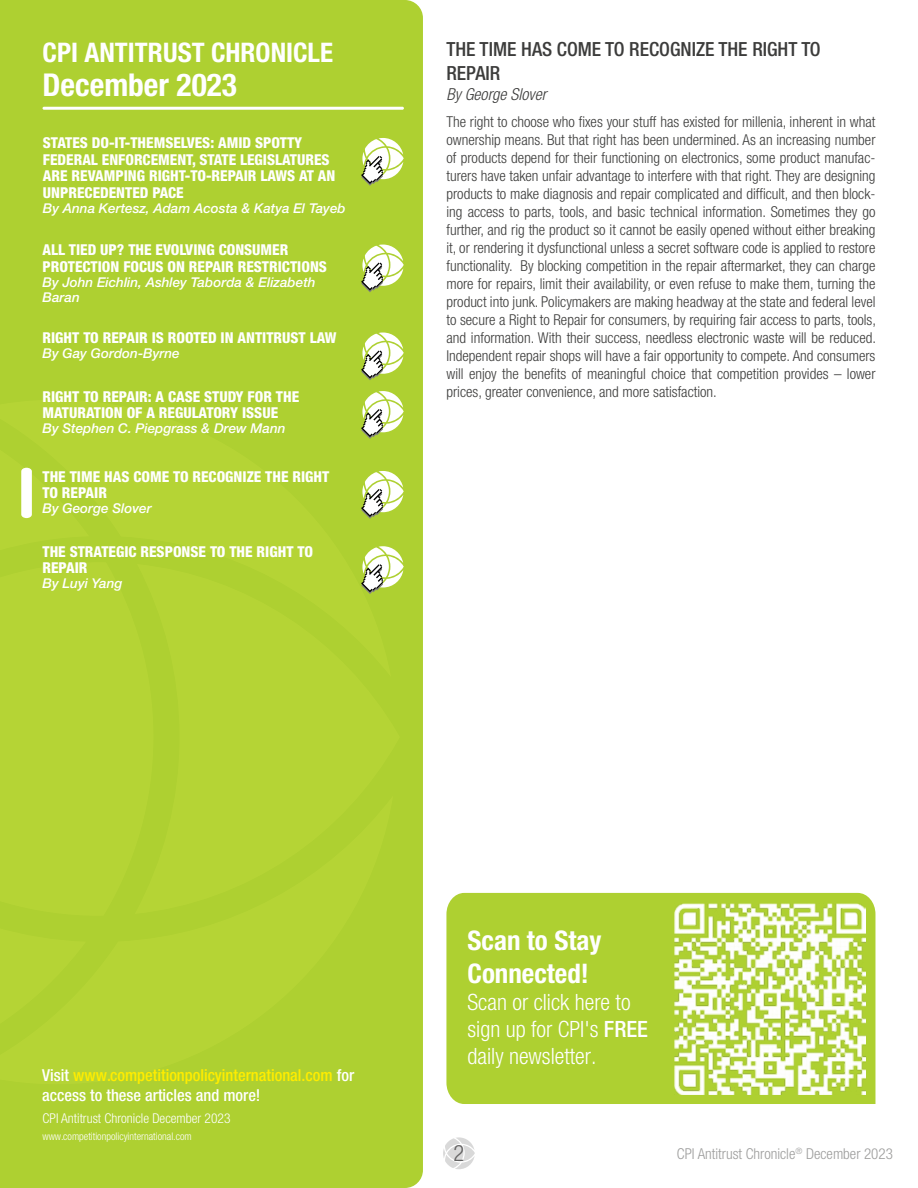
<style>
.page{position:relative;width:918px;height:1188px;background:#fff}
.page>*{position:absolute;margin:0;border:0;box-sizing:border-box;transform-origin:0 0}
.t1{font:700 condensed 31.5px "Helvetica Neue LT Std";color:#fff}
.t2{font:700 condensed 27px/32.4px "Helvetica Neue LT Std";color:#fff}
.t3{font:300 condensed 22.5px/27px "Helvetica Neue LT Std";color:#fff}
.t4{font:300 condensed 22.5px "Helvetica Neue LT Std";color:#646363}
.t5{font:500 condensed 19.5px/23.4px "Helvetica Neue LT Std";color:#3c3c3b}
.t6{font:500 condensed 16.5px/19.8px "Helvetica Neue LT Std";color:#ffed00}
.t7{font:italic 300 condensed 16.5px "Helvetica Neue LT Std";color:#3c3c3b}
.t8{font:300 condensed 15px/18px "Helvetica Neue LT Std";color:#3c3c3b;text-align:justify}
.t9{font:800 condensed 15px/16.5px "Helvetica Neue LT Std";color:#fff}
.t10{font:300 condensed 15px "Helvetica Neue LT Std";color:#9d9d9c}
.t11{font:italic 500 13.5px/15px "Helvetica Neue LT Std";color:#fff}
.t12{font:300 condensed 13.5px "Helvetica Neue LT Std";color:#fff}
.t13{font:300 condensed 10.5px "Helvetica Neue LT Std";color:#fff}
.s1{color:#fff}
.s2{font-weight:500}
</style>
<div class="page">
<svg style="left:443px;top:1137px;width:32px;height:32px"></svg>
<div style="left:446px;top:893px;width:429px;height:211px;background:#aed031"></div>
<div style="left:0;top:0;width:423px;height:1188px;background:#aed031"></div>
<div style="left:0;top:677px;width:135px;height:119px;background:#b5d435"></div>
<div style="left:0;top:796px;width:393px;height:288px;background:#b5d435"></div>
<div style="left:0;top:400px;width:391px;height:277px;background:#b5d435"></div>
<div style="left:135px;top:564px;width:265px;height:350px;background:#b5d435"></div>
<div style="left:0;top:769px;width:86px;height:291px;background:#b5d435"></div>
<hr style="left:43px;top:107px;width:361px;height:3px;background:#fff;border-radius:2px">
<img style="left:674px;top:904px;width:192px;height:191px">
<div style="left:0;top:419px;width:89px;height:294px;background:#b5d435"></div>
<svg style="left:361px;top:138px;width:43px;height:48px"></svg>
<svg style="left:361px;top:391px;width:43px;height:48px"></svg>
<svg style="left:361px;top:471px;width:43px;height:48px"></svg>
<svg style="left:361px;top:546px;width:43px;height:48px"></svg>
<svg style="left:361px;top:333px;width:43px;height:47px"></svg>
<svg style="left:361px;top:245px;width:43px;height:47px"></svg>
<h2 class="t2" style="left:43px;top:36px;width:292px">CPI ANTITRUST CHRONICLE</h2>
<h1 class="t1" style="left:43px;top:66px;width:196px">December 2023</h1>
<p class="t9" style="left:43px;top:134px;width:294px">STATES DO-IT-THEMSELVES: AMID SPOTTY FEDERAL ENFORCEMENT, STATE LEGISLATURES ARE REVAMPING RIGHT-TO-REPAIR LAWS AT AN UNPRECEDENTED PACE</p>
<p class="t11" style="left:43px;top:200px;width:304px">By Anna Kertesz, Adam Acosta &amp; Katya El Tayeb</p>
<p class="t9" style="left:43px;top:241px;width:286px">ALL TIED UP? THE EVOLVING CONSUMER<br>PROTECTION FOCUS ON REPAIR RESTRICTIONS</p>
<p class="t11" style="left:43px;top:274px;width:275px">By John Eichlin, Ashley Taborda &amp; Elizabeth<br>Baran</p>
<p class="t9" style="left:43px;top:329px;width:295px">RIGHT TO REPAIR IS ROOTED IN ANTITRUST LAW</p>
<p class="t11" style="left:43px;top:346px;width:139px">By Gay Gordon-Byrne</p>
<p class="t9" style="left:43px;top:388px;width:258px">RIGHT TO REPAIR: A CASE STUDY FOR THE<br>MATURATION OF A REGULATORY ISSUE</p>
<p class="t11" style="left:43px;top:421px;width:245px">By Stephen C. Piepgrass &amp; Drew Mann</p>
<p class="t9" style="left:43px;top:468px;width:288px">THE TIME HAS COME TO RECOGNIZE THE RIGHT<br>TO REPAIR</p>
<p class="t11" style="left:43px;top:501px;width:111px">By George Slover</p>
<p class="t9" style="left:43px;top:543px;width:272px">THE STRATEGIC RESPONSE TO THE RIGHT TO<br>REPAIR</p>
<p class="t11" style="left:43px;top:576px;width:82px">By Luyi Yang</p>
<h3 class="t5" style="left:446px;top:38px;width:376px">THE TIME HAS COME TO RECOGNIZE THE RIGHT TO<br>REPAIR</h3>
<p class="t7" style="left:446px;top:84px;width:101px">By George Slover</p>
<p class="t8" style="left:446px;top:112px;width:431px">The right to choose who fixes your stuff has existed for millenia, inherent in what ownership means. But that right has been undermined. As an increasing number of products depend for their functioning on electronics, some product manufac&shy;turers have taken unfair advantage to interfere with that right. They are designing products to make diagnosis and repair complicated and difficult, and then block&shy;ing access to parts, tools, and basic technical information. Sometimes they go further, and rig the product so it cannot be easily opened without either breaking it, or rendering it dysfunctional unless a secret software code is applied to restore functionality. By blocking competition in the repair aftermarket, they can charge more for repairs, limit their availability, or even refuse to make them, turning the product into junk. Policymakers are making headway at the state and federal level to secure a Right to Repair for consumers, by requiring fair access to parts, tools, and information. With their success, needless electronic waste will be reduced.<br>Independent repair shops will have a fair opportunity to compete. And consumers will enjoy the benefits of meaningful choice that competition provides – lower prices, greater convenience, and more satisfaction.</p>
<p class="t6" style="left:42px;top:1065px;width:313px"><span class="s1">Visit</span> www.competitionpolicyinternational.com <span class="s1">for access to these articles and more!</span></p>
<p class="t12" style="left:43px;top:1111px;width:190px">CPI Antitrust Chronicle December 2023</p>
<p class="t13" style="left:43px;top:1130px;width:151px">www.competitionpolicyinternational.com</p>
<h2 class="t2" style="left:468px;top:924px;width:135px">Scan to Stay<br>Connected!</h2>
<h3 class="t3" style="left:468px;top:988px;width:182px">Scan or click here to sign up for CPI's <span class="s2">FREE </span>daily newsletter.</h3>
<h3 class="t4" style="left:454px;top:1141px;width:12px">2</h3>
<p class="t10" style="left:677px;top:1145px;width:217px">CPI Antitrust Chronicle<sup>®</sup> December 2023</p>
</div>
